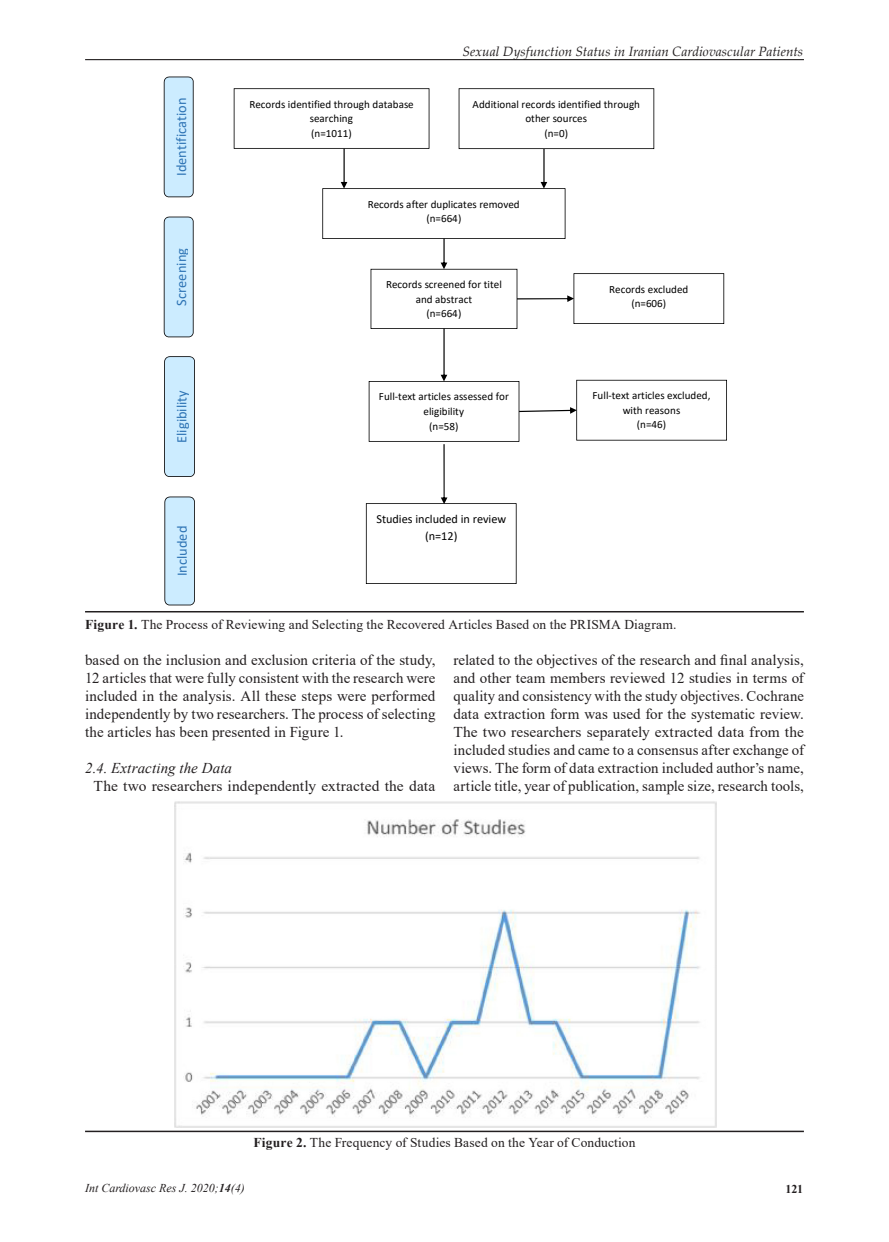
<style>
.page{position:relative;width:889px;height:1242px;background:#fff}
.page>*{position:absolute;margin:0;border:0;box-sizing:border-box;transform-origin:0 0}
.t1{font:15px/18px "Times New Roman";letter-spacing:.005em;color:#231f20;text-align:justify}
.t2{font:italic 15px "Times New Roman";letter-spacing:.005em;color:#231f20}
.t3{font:14.4px "Calibri";color:#2e74b5}
.t4{font:13.5px "Times New Roman";letter-spacing:.01em;color:#231f20}
.t5{font:italic 13.5px "Palatino Linotype";color:#231f20}
.t6{font:12.3px/16.4px "Calibri";color:#000;text-align:center}
.t7{font:italic 12px "Times New Roman";color:#231f20}
.t8{font:700 12px "Times New Roman";color:#231f20}
.t9{font:11.1px/14.7px "Calibri";color:#000;text-align:center}
.s1{font-weight:700}
</style>
<div class="page">
<hr style="left:85px;top:59px;width:719px;height:1px;background:#231f20">
<img style="left:174px;top:801px;width:542px;height:326px">
<hr style="left:85px;top:1130px;width:719px;height:2px;background:#231f20">
<hr style="left:85px;top:611px;width:719px;height:1px;background:#231f20">
<svg style="left:164px;top:217px;width:30px;height:120px;background:#c2dff1"></svg>
<svg style="left:164px;top:496px;width:31px;height:109px;background:#c0deef"></svg>
<svg style="left:164px;top:356px;width:31px;height:121px;background:#c0ddef"></svg>
<svg style="left:164px;top:77px;width:30px;height:120px;background:#c2dff1"></svg>
<svg style="left:234px;top:88px;width:493px;height:496px"></svg>
<p class="t5" style="left:462px;top:41px;width:342px">Sexual Dysfunction Status in Iranian Cardiovascular Patients</p>
<p class="t3" style="left:171px;top:176px;width:80px;rotate:-90deg">Identification</p>
<p class="t9" style="left:472px;top:96px;width:169px">Additional records identified through other sources<br>(n=0)</p>
<p class="t9" style="left:368px;top:196px;width:153px">Records after duplicates removed (n=664)</p>
<p class="t9" style="left:249px;top:96px;width:166px">Records identified through database searching<br>(n=1011)</p>
<p class="t3" style="left:171px;top:306px;width:59px;rotate:-90deg">Screening</p>
<p class="t3" style="left:172px;top:443px;width:54px;rotate:-90deg">Eligibility</p>
<p class="t3" style="left:172px;top:576px;width:52px;rotate:-90deg">Included</p>
<p class="t9" style="left:386px;top:277px;width:117px">Records screened for titel and abstract<br>(n=664)</p>
<p class="t9" style="left:609px;top:281px;width:81px">Records excluded (n=606)</p>
<p class="t9" style="left:379px;top:389px;width:131px">Full-text articles assessed for eligibility<br>(n=58)</p>
<p class="t9" style="left:592px;top:388px;width:119px">Full-text articles excluded, with reasons<br>(n=46)</p>
<p class="t6" style="left:376px;top:511px;width:131px">Studies included in review (n=12)</p>
<p class="t4" style="left:85px;top:614px;width:593px"><span class="s1">Figure 1.</span> The Process of Reviewing and Selecting the Recovered Articles Based on the PRISMA Diagram.</p>
<p class="t1" style="left:85px;top:651px;width:352px">based on the inclusion and exclusion criteria of the study, 12 articles that were fully consistent with the research were included in the analysis. All these steps were performed independently by two researchers. The process of selecting the articles has been presented in Figure 1.</p>
<p class="t2" style="left:85px;top:757px;width:149px">2.4. Extracting the Data</p>
<p class="t1" style="left:94px;top:776px;width:343px">The two researchers independently extracted the data</p>
<p class="t1" style="left:453px;top:651px;width:352px">related to the objectives of the research and final analysis, and other team members reviewed 12 studies in terms of quality and consistency with the study objectives. Cochrane data extraction form was used for the systematic review.<br>The two researchers separately extracted data from the included studies and came to a consensus after exchange of views. The form of data extraction included author’s name, article title, year of publication, sample size, research tools,</p>
<p class="t4" style="left:253px;top:1132px;width:383px"><span class="s1">Figure 2.</span> The Frequency of Studies Based on the Year of Conduction</p>
<p class="t7" style="left:85px;top:1180px;width:161px">Int Cardiovasc Res J. 2020;<span class="s1">14</span>(4)</p>
<p class="t8" style="left:785px;top:1180px;width:19px">121</p>
</div>
